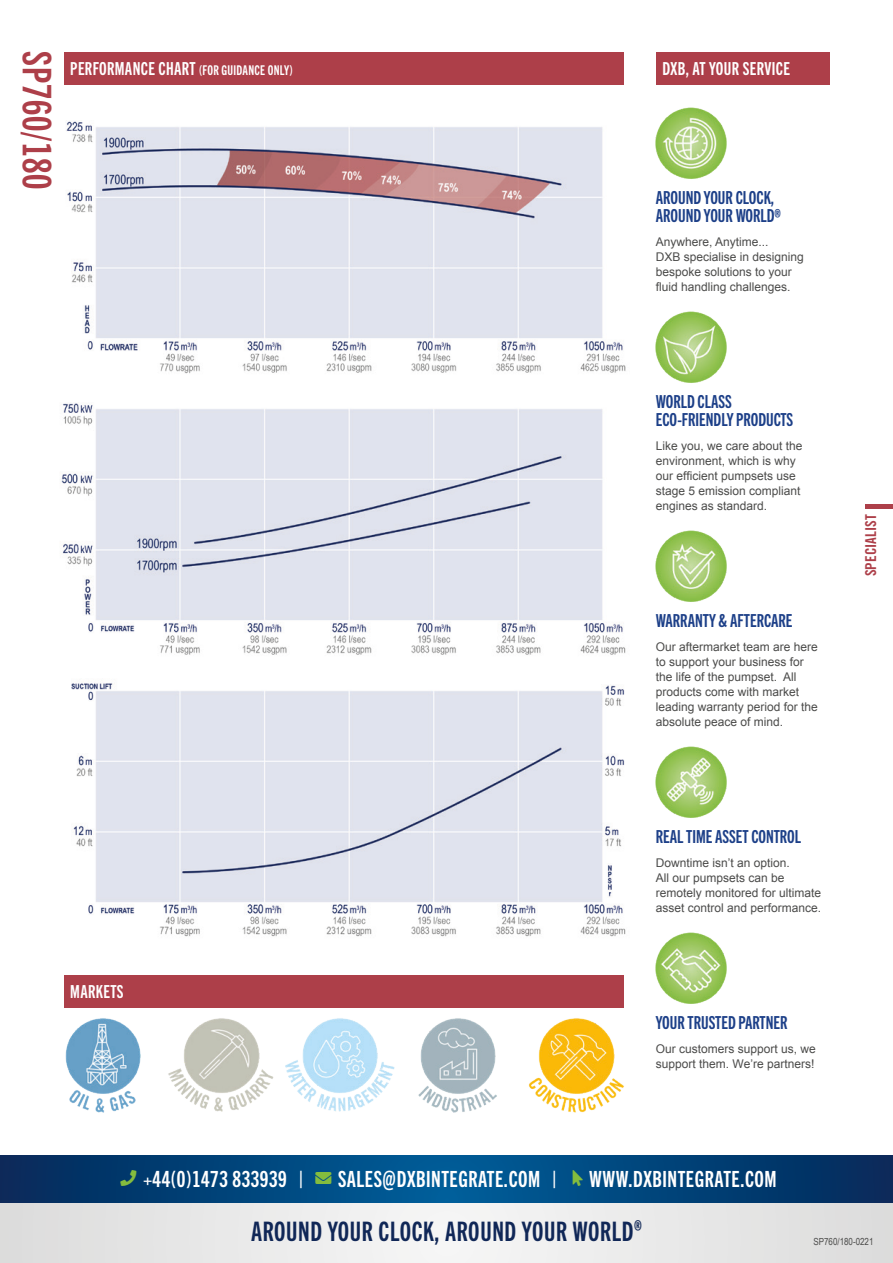
<style>
.page{position:relative;width:893px;height:1263px;background:#fff}
.page>*{position:absolute;margin:0;border:0;box-sizing:border-box;transform-origin:0 0}
.t1{font:39.75px "Trade Gothic Next LT Pro Bd Cm";letter-spacing:.02em;color:#ad3f49}
.t2{font:27px "Trade Gothic Next LT Pro Bd Cm";letter-spacing:.025em;color:#102757}
.t3{font:22.35px "Trade Gothic Next LT Pro Bd Cm";letter-spacing:.025em;color:#fff}
.t4{font:18px/18px "Trade Gothic Next LT Pro Bd Cm";color:#1c3f88}
.t5{font:18px "Trade Gothic Next LT Pro Bd Cm";letter-spacing:.02em;color:#fff}
.t6{font:15px "Trade Gothic LT Pro Bd Cn 20";color:#ad3f49}
.t7{font:13.5px "Trade Gothic Next LT Pro Bd Cm";letter-spacing:.02em;color:#fff}
.t8{font:12px/15px "Arial";color:#4b4b4a}
.t9{font:9.75px "Arial Narrow";color:#4b4b4a}
.s1{font-size:18px}
.s2{color:#84bc3e}
.s3{font-size:26.7px}
</style>
<div class="page">
<svg style="left:0;top:1155px;width:893px;height:48px;background:#014379"></svg>
<div style="left:0;top:1203px;width:893px;height:60px;background:linear-gradient(to right,#e9e9e9,#e9e9e9)"></div>
<img style="left:528px;top:1018px;width:96px;height:94px">
<img style="left:285px;top:1018px;width:110px;height:94px">
<img style="left:418px;top:1018px;width:79px;height:94px">
<img style="left:65px;top:1018px;width:76px;height:94px">
<img style="left:168px;top:1018px;width:106px;height:94px">
<img style="left:61px;top:121px;width:565px;height:816px">
<div style="left:64px;top:52px;width:559px;height:33px;background:#ad3f49"></div>
<div style="left:656px;top:52px;width:173px;height:33px;background:#ad3f49"></div>
<div style="left:64px;top:975px;width:559px;height:33px;background:#ad3f49"></div>
<div style="left:865px;top:504px;width:28px;height:5px;background:#ad3f49"></div>
<img style="left:655px;top:107px;width:72px;height:72px">
<img style="left:655px;top:311px;width:72px;height:72px">
<img style="left:655px;top:530px;width:72px;height:72px">
<img style="left:655px;top:932px;width:72px;height:72px">
<img style="left:655px;top:746px;width:72px;height:72px">
<svg style="left:120px;top:1170px;width:16px;height:16px"></svg>
<svg style="left:315px;top:1172px;width:16px;height:12px"></svg>
<svg style="left:573px;top:1170px;width:10px;height:16px"></svg>
<p class="t1" style="left:64px;top:51px;width:139px;rotate:90deg">SP760/180</p>
<p class="t7" style="left:70px;top:61px;width:224px"><span class="s1">PERFORMANCE CHART</span> (FOR GUIDANCE ONLY)</p>
<h3 class="t5" style="left:662px;top:57px;width:129px">DXB, AT YOUR SERVICE</h3>
<h3 class="t4" style="left:656px;top:188px;width:127px">AROUND YOUR CLOCK,<br>AROUND YOUR WORLD®</h3>
<p class="t8" style="left:656px;top:234px;width:150px">Anywhere, Anytime...<br>DXB specialise in designing bespoke solutions to your fluid handling challenges.</p>
<h3 class="t4" style="left:656px;top:391px;width:139px">WORLD CLASS<br>ECO-FRIENDLY PRODUCTS</h3>
<p class="t8" style="left:656px;top:438px;width:148px">Like you, we care about the environment, which is why our efficient pumpsets use stage 5 emission compliant engines as standard.</p>
<h3 class="t4" style="left:656px;top:610px;width:138px">WARRANTY &amp; AFTERCARE</h3>
<p class="t8" style="left:656px;top:639px;width:164px">Our aftermarket team are here to support your business for the life of the pumpset. All products come with market leading warranty period for the absolute peace of mind.</p>
<p class="t6" style="left:862px;top:576px;width:63px;rotate:-90deg">SPECIALIST</p>
<h3 class="t5" style="left:70px;top:979px;width:55px">MARKETS</h3>
<h3 class="t4" style="left:656px;top:826px;width:147px">REAL TIME ASSET CONTROL</h3>
<p class="t8" style="left:656px;top:855px;width:167px">Downtime isn’t an option.<br>All our pumpsets can be remotely monitored for ultimate asset control and performance.</p>
<h3 class="t4" style="left:656px;top:1012px;width:133px">YOUR TRUSTED PARTNER</h3>
<p class="t8" style="left:656px;top:1041px;width:162px">Our customers support us, we support them. We’re partners!</p>
<h3 class="t3" style="left:143px;top:1164px;width:414px">+44(0)1473 833939 | <span class="s2">■❖●□</span> SALES<span class="s3">@</span>DXBINTEGRATE.COM |</h3>
<h3 class="t3" style="left:589px;top:1164px;width:189px">WWW.DXBINTEGRATE.COM</h3>
<h2 class="t2" style="left:251px;top:1213px;width:392px">AROUND YOUR CLOCK, AROUND YOUR WORLD<sup>®</sup></h2>
<p class="t9" style="left:813px;top:1234px;width:62px">SP760/180-0221</p>
</div>
